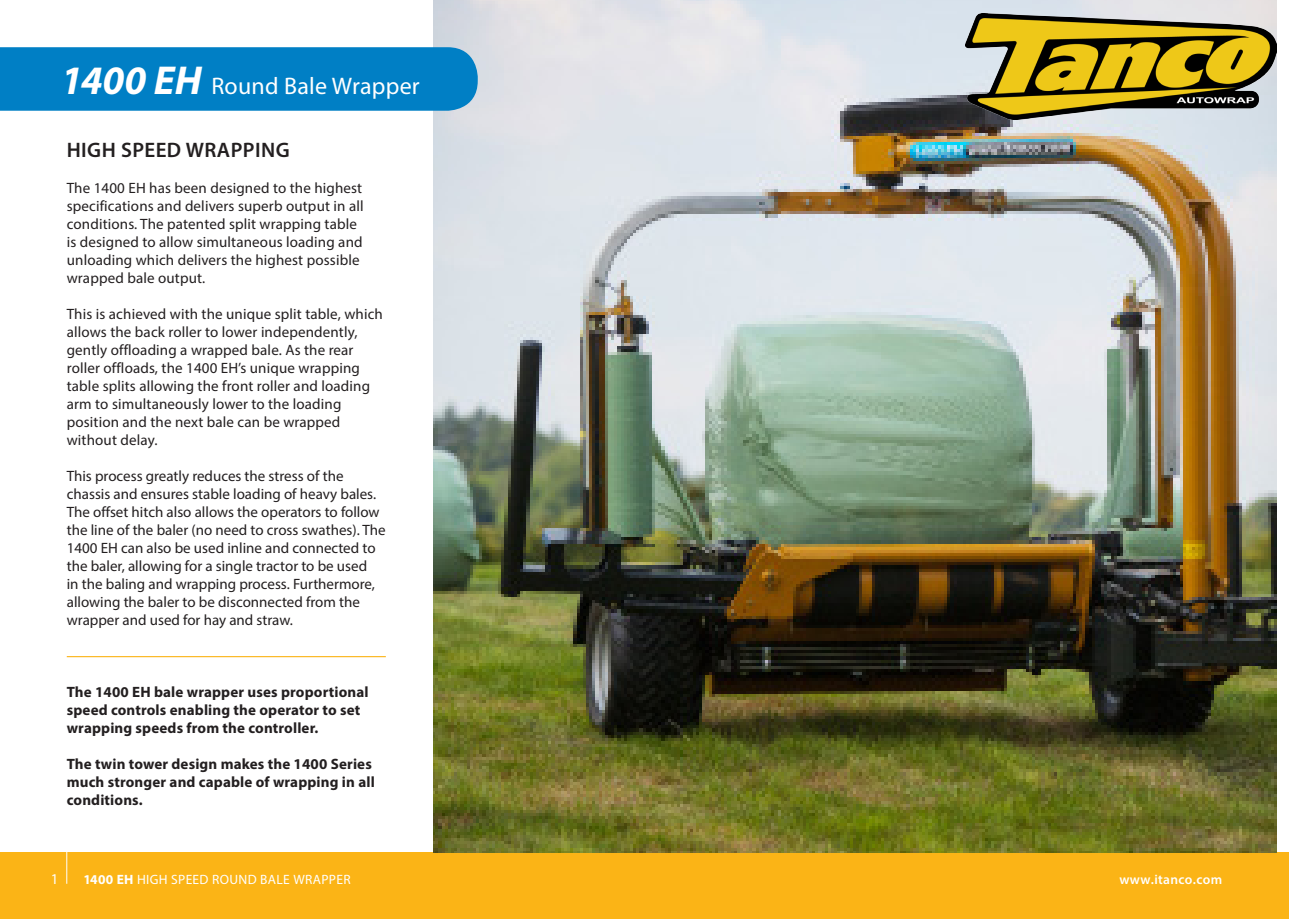
<style>
.page{position:relative;width:1289px;height:919px;background:#fff}
.page>*{position:absolute;margin:0;border:0;box-sizing:border-box;transform-origin:0 0}
.t1{font:24px "Myriad Pro";letter-spacing:.01em;color:#fff}
.t2{font:600 21px "Myriad Pro";letter-spacing:.02em;color:#231f20}
.t3{font:15px/18px "Myriad Pro";letter-spacing:.01em;color:#231f20}
.t4{font:700 15px/18px "Myriad Pro";letter-spacing:.01em;color:#231f20}
.t5{font:15px "Myriad Pro";color:#fff}
.t6{font:13.5px "Myriad Pro";letter-spacing:.025em;color:#fff}
.t7{font:600 13.5px "Myriad Pro";letter-spacing:.025em;color:#fff}
.s1{font-weight:700;font-style:italic;font-size:40.5px}
.s2{font-weight:700}
</style>
<div class="page">
<div style="left:0;top:852px;width:1288px;height:66px;background:#fbb416"></div>
<img style="left:434px;top:0;width:842px;height:852px">
<div style="left:0;top:47px;width:478px;height:64px;background:#007fc5"></div>
<hr style="left:66px;top:819px;width:1px;height:64px;background:#fff">
<hr style="left:67px;top:656px;width:319px;height:1px;background:#fbb416">
<img style="left:965px;top:14px;width:311px;height:106px">
<h1 class="t1" style="left:61px;top:71px;width:360px"><span class="s1">1400 EH</span> Round Bale Wrapper</h1>
<h2 class="t2" style="left:67px;top:136px;width:224px">HIGH SPEED WRAPPING</h2>
<p class="t3" style="left:67px;top:178px;width:298px">The 1400 EH has been designed to the highest specifications and delivers superb output in all conditions. The patented split wrapping table is designed to allow simultaneous loading and unloading which delivers the highest possible wrapped bale output.</p>
<p class="t3" style="left:67px;top:304px;width:317px">This is achieved with the unique split table, which allows the back roller to lower independently, gently offloading a wrapped bale. As the rear roller offloads, the 1400 EH’s unique wrapping table splits allowing the front roller and loading arm to simultaneously lower to the loading position and the next bale can be wrapped without delay.</p>
<p class="t3" style="left:67px;top:466px;width:320px">This process greatly reduces the stress of the chassis and ensures stable loading of heavy bales.<br>The offset hitch also allows the operators to follow the line of the baler (no need to cross swathes). The 1400 EH can also be used inline and connected to the baler, allowing for a single tractor to be used<br>in the baling and wrapping process. Furthermore, allowing the baler to be disconnected from the wrapper and used for hay and straw.</p>
<p class="t4" style="left:67px;top:682px;width:303px">The 1400 EH bale wrapper uses proportional speed controls enabling the operator to set wrapping speeds from the controller.</p>
<p class="t4" style="left:67px;top:754px;width:309px">The twin tower design makes the 1400 Series much stronger and capable of wrapping in all conditions.</p>
<p class="t5" style="left:51px;top:869px;width:9px">1</p>
<p class="t6" style="left:83px;top:870px;width:269px"><span class="s2">1400 EH</span> HIGH SPEED ROUND BALE WRAPPER</p>
<p class="t7" style="left:1119px;top:870px;width:104px">www.itanco.com</p>
</div>
